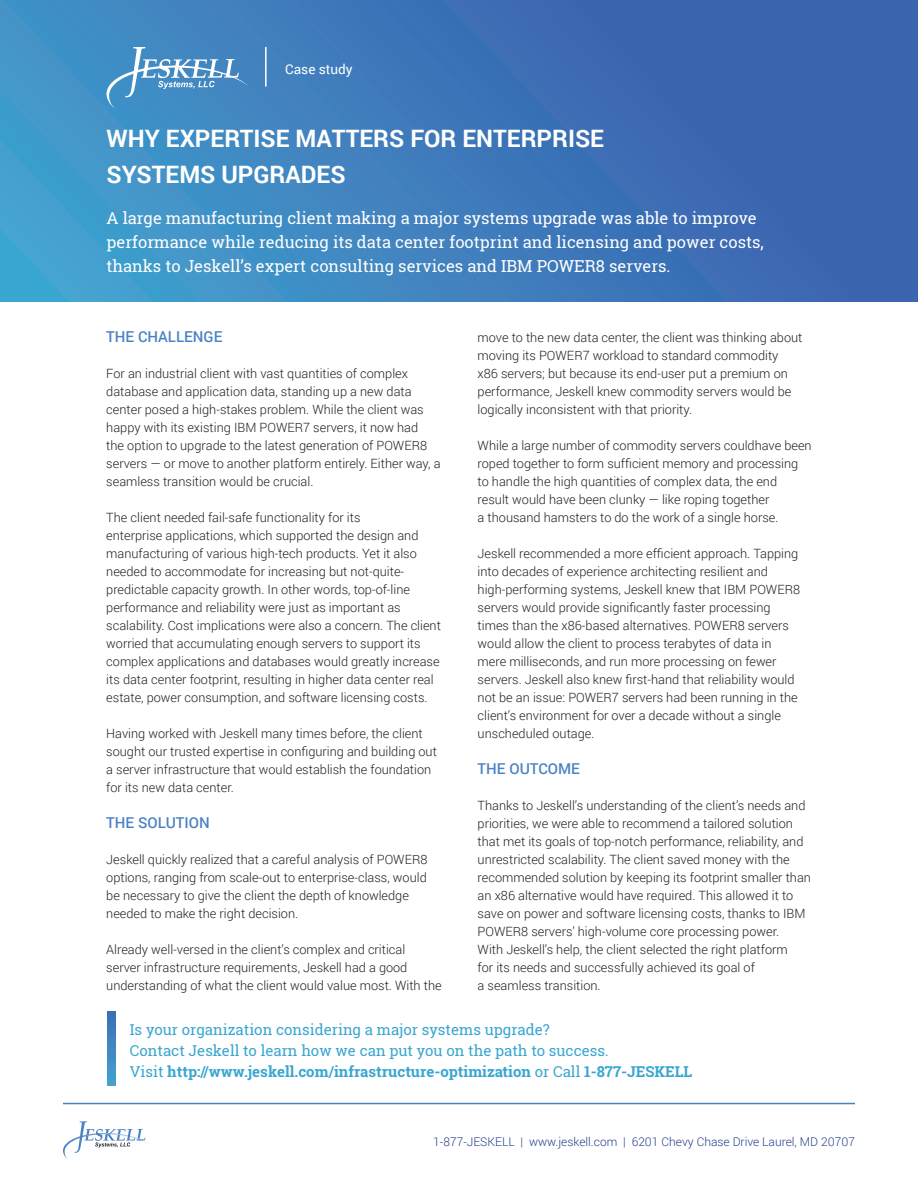
<style>
.page{position:relative;width:918px;height:1188px;background:#fff}
.page>*{position:absolute;margin:0;border:0;box-sizing:border-box;transform-origin:0 0}
.t1{font:700 24px/36px "Roboto";color:#fff}
.t2{font:16.5px/24px "Roboto Slab";color:#fff}
.t3{font:15px/21px "Roboto Slab";color:#39a6d1}
.t4{font:500 15px "Roboto";color:#4b82c3}
.t5{font:13.5px "Roboto";color:#fff}
.t6{font:300 12.75px/18px "Roboto";color:#231f20}
.t7{font:300 12px "Roboto";color:#253f8e}
.s1{font-weight:700}
</style>
<div class="page">
<div style="left:0;top:0;width:918px;height:302px;background:linear-gradient(to right,#429ccc,#3b5cab)"></div>
<svg style="left:108px;top:1011px;width:8px;height:75px"></svg>
<svg style="left:106px;top:47px;width:142px;height:62px;background:#5a99ca"></svg>
<hr style="left:265px;top:47px;width:2px;height:40px;background:#fff">
<hr style="left:63px;top:1103px;width:792px;height:1px;background:#4b82c3">
<svg style="left:63px;top:1121px;width:84px;height:39px"></svg>
<p class="t5" style="left:285px;top:59px;width:69px">Case study</p>
<h1 class="t1" style="left:107px;top:120px;width:499px">WHY EXPERTISE MATTERS FOR ENTERPRISE<br>SYSTEMS UPGRADES</h1>
<p class="t2" style="left:107px;top:206px;width:659px">A large manufacturing client making a major systems upgrade was able to improve performance while reducing its data center footprint and licensing and power costs, thanks to Jeskell’s expert consulting services and IBM POWER8 servers.</p>
<p class="t4" style="left:106px;top:326px;width:118px">THE CHALLENGE</p>
<p class="t6" style="left:106px;top:364px;width:336px">For an industrial client with vast quantities of complex database and application data, standing up a new data center posed a high-stakes problem. While the client was happy with its existing IBM POWER7 servers, it now had<br>the option to upgrade to the latest generation of POWER8 servers — or move to another platform entirely. Either way, a seamless transition would be crucial.</p>
<p class="t6" style="left:106px;top:508px;width:336px">The client needed fail-safe functionality for its<br>enterprise applications, which supported the design and manufacturing of various high-tech products. Yet it also needed to accommodate for increasing but not-quite&shy;predictable capacity growth. In other words, top-of-line performance and reliability were just as important as scalability. Cost implications were also a concern. The client worried that accumulating enough servers to support its complex applications and databases would greatly increase its data center footprint, resulting in higher data center real estate, power consumption, and software licensing costs.</p>
<p class="t6" style="left:106px;top:724px;width:332px">Having worked with Jeskell many times before, the client sought our trusted expertise in configuring and building out a server infrastructure that would establish the foundation for its new data center.</p>
<p class="t4" style="left:106px;top:812px;width:105px">THE SOLUTION</p>
<p class="t6" style="left:106px;top:850px;width:323px">Jeskell quickly realized that a careful analysis of POWER8 options, ranging from scale-out to enterprise-class, would be necessary to give the client the depth of knowledge needed to make the right decision.</p>
<p class="t6" style="left:106px;top:940px;width:337px">Already well-versed in the client’s complex and critical server infrastructure requirements, Jeskell had a good understanding of what the client would value most. With the</p>
<p class="t6" style="left:478px;top:328px;width:326px">move to the new data center, the client was thinking about moving its POWER7 workload to standard commodity<br>x86 servers; but because its end-user put a premium on performance, Jeskell knew commodity servers would be logically inconsistent with that priority.</p>
<p class="t6" style="left:478px;top:436px;width:336px">While a large number of commodity servers couldhave been roped together to form sufficient memory and processing to handle the high quantities of complex data, the end result would have been clunky — like roping together<br>a thousand hamsters to do the work of a single horse.</p>
<p class="t6" style="left:478px;top:544px;width:324px">Jeskell recommended a more efficient approach. Tapping into decades of experience architecting resilient and high-performing systems, Jeskell knew that IBM POWER8 servers would provide significantly faster processing times than the x86-based alternatives. POWER8 servers would allow the client to process terabytes of data in mere milliseconds, and run more processing on fewer servers. Jeskell also knew first-hand that reliability would not be an issue: POWER7 servers had been running in the client’s environment for over a decade without a single unscheduled outage.</p>
<p class="t4" style="left:478px;top:758px;width:104px">THE OUTCOME</p>
<p class="t6" style="left:478px;top:796px;width:335px">Thanks to Jeskell’s understanding of the client’s needs and priorities, we were able to recommend a tailored solution that met its goals of top-notch performance, reliability, and unrestricted scalability. The client saved money with the recommended solution by keeping its footprint smaller than an x86 alternative would have required. This allowed it to save on power and software licensing costs, thanks to IBM POWER8 servers’ high-volume core processing power.<br>With Jeskell’s help, the client selected the right platform<br>for its needs and successfully achieved its goal of<br>a seamless transition.</p>
<p class="t3" style="left:130px;top:1019px;width:564px">Is your organization considering a major systems upgrade?<br>Contact Jeskell to learn how we can put you on the path to success.<br>Visit <span class="s1">http://www.jeskell.com/infrastructure-optimization</span> or Call <span class="s1">1-877-JESKELL</span></p>
<p class="t7" style="left:433px;top:1134px;width:423px">1-877-JESKELL | www.jeskell.com | 6201 Chevy Chase Drive Laurel, MD 20707</p>
</div>
